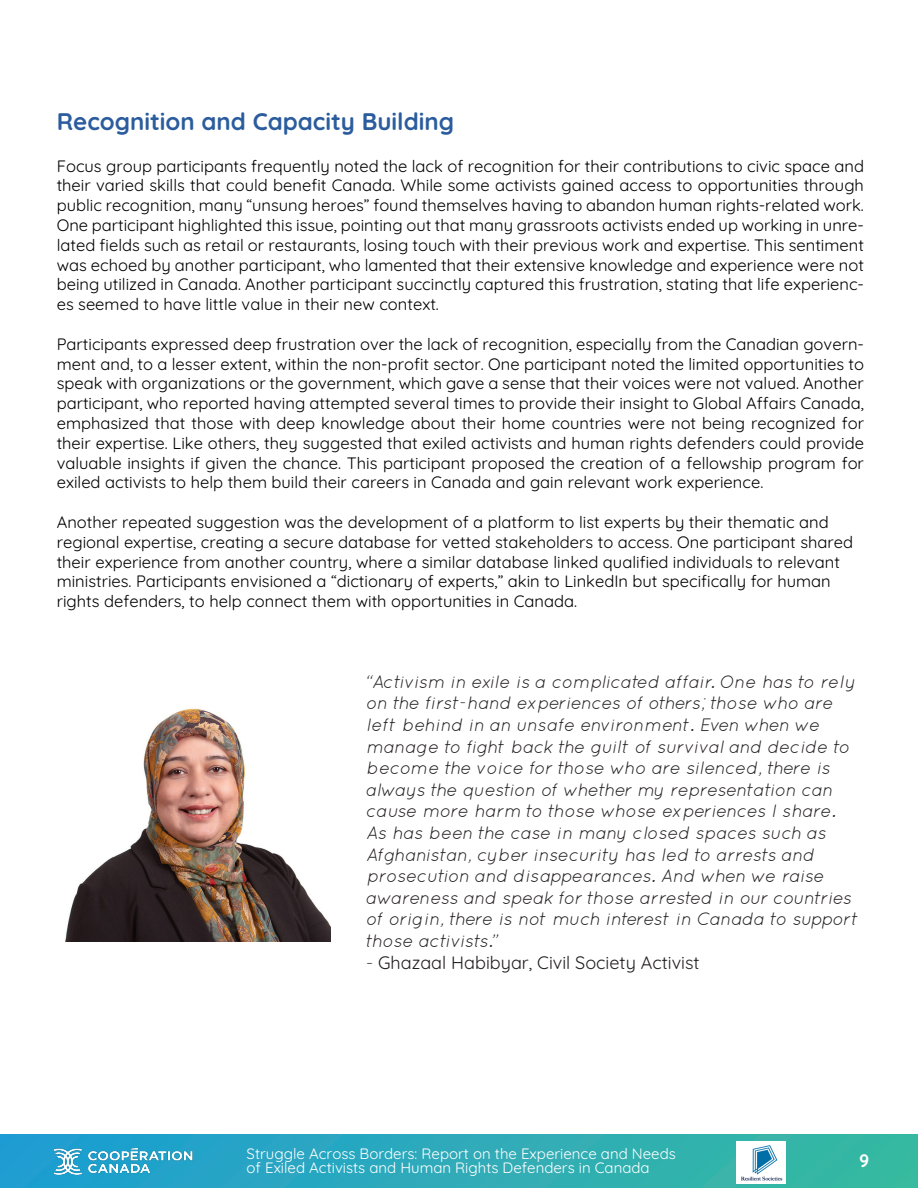
<style>
.page{position:relative;width:918px;height:1188px;background:#fff}
.page>*{position:absolute;margin:0;border:0;box-sizing:border-box;transform-origin:0 0}
.t1{font:300 24px "Quicksand";color:#2b5c9d}
.t2{font:italic 18px/21.6px "Quicksand";color:#231f20}
.t3{font:300 18px "Quicksand";color:#231f20}
.t4{font:300 18px "Quicksand";color:#fff}
.t5{font:300 16.5px/19.8px "Quicksand";color:#000;text-align:justify}
.t6{font:300 15px/13.5px "Quicksand";color:#fff}
</style>
<div class="page">
<div style="left:0;top:1134px;width:918px;height:54px;background:linear-gradient(to right,#1e9dd2,#3bbaa0)"></div>
<img style="left:54px;top:1134px;width:141px;height:47px">
<img style="left:737px;top:1142px;width:49px;height:41px">
<img style="left:65px;top:708px;width:265px;height:233px">
<p class="t1" style="left:57px;top:103px;width:399px">Recognition and Capacity Building</p>
<p class="t5" style="left:57px;top:154px;width:809px">Focus group participants frequently noted the lack of recognition for their contributions to civic space and their varied skills that could benefit Canada. While some activists gained access to opportunities through public recognition, many “unsung heroes” found themselves having to abandon human rights-related work.<br>One participant highlighted this issue, pointing out that many grassroots activists ended up working in unre&shy;lated fields such as retail or restaurants, losing touch with their previous work and expertise. This sentiment was echoed by another participant, who lamented that their extensive knowledge and experience were not being utilized in Canada. Another participant succinctly captured this frustration, stating that life experienc&shy;es seemed to have little value in their new context.</p>
<p class="t5" style="left:57px;top:332px;width:809px">Participants expressed deep frustration over the lack of recognition, especially from the Canadian govern&shy;ment and, to a lesser extent, within the non-profit sector. One participant noted the limited opportunities to speak with organizations or the government, which gave a sense that their voices were not valued. Another participant, who reported having attempted several times to provide their insight to Global Affairs Canada, emphasized that those with deep knowledge about their home countries were not being recognized for their expertise. Like others, they suggested that exiled activists and human rights defenders could provide valuable insights if given the chance. This participant proposed the creation of a fellowship program for exiled activists to help them build their careers in Canada and gain relevant work experience.</p>
<p class="t5" style="left:57px;top:511px;width:798px;text-align:left">Another repeated suggestion was the development of a platform to list experts by their thematic and regional expertise, creating a secure database for vetted stakeholders to access. One participant shared their experience from another country, where a similar database linked qualified individuals to relevant ministries. Participants envisioned a “dictionary of experts,” akin to LinkedIn but specifically for human rights defenders, to help connect them with opportunities in Canada.</p>
<p class="t2" style="left:366px;top:671px;width:494px">“Activism in exile is a complicated affair. One has to rely on the first-hand experiences of others; those who are left behind in an unsafe environment. Even when we manage to fight back the guilt of survival and decide to become the voice for those who are silenced, there is always the question of whether my representation can cause more harm to those whose experiences I share.<br>As has been the case in many closed spaces such as Afghanistan, cyber insecurity has led to arrests and prosecution and disappearances. And when we raise awareness and speak for those arrested in our countries of origin, there is not much interest in Canada to support those activists.”</p>
<p class="t3" style="left:366px;top:948px;width:335px">- Ghazaal Habibyar, Civil Society Activist</p>
<p class="t6" style="left:247px;top:1146px;width:431px">Struggle Across Borders: Report on the Experience and Needs of Exiled Activists and Human Rights Defenders in Canada</p>
<p class="t4" style="left:859px;top:1146px;width:12px">9</p>
</div>
